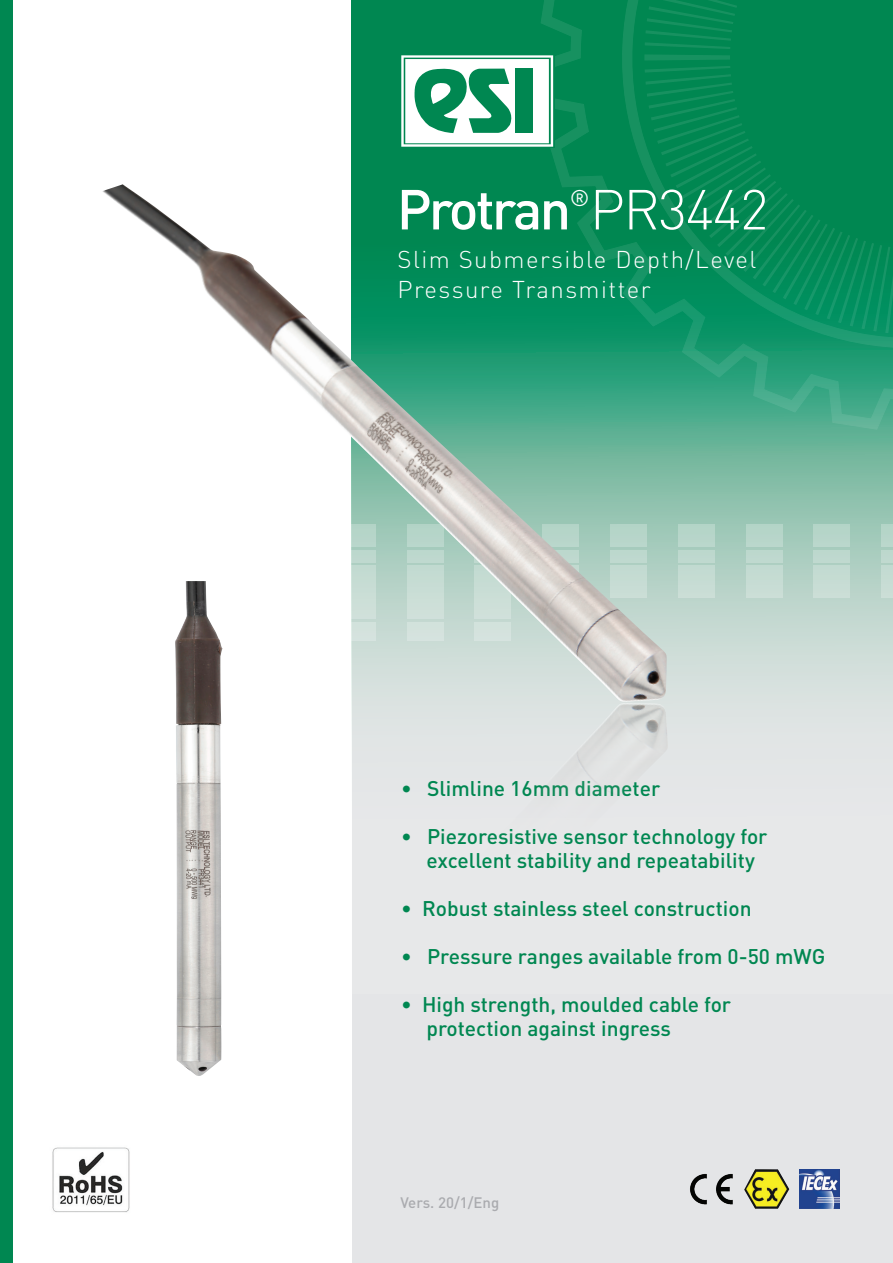
<style>
.page{position:relative;width:893px;height:1263px;background:#fff}
.page>*{position:absolute;margin:0;border:0;box-sizing:border-box;transform-origin:0 0}
.t1{font:500 55.5px "DINOT";letter-spacing:-.05em;color:#fff}
.t2{font:300 24px/30px "DINOT";letter-spacing:.06em;color:#fff}
.t3{font:22.5px "DINOT";color:#fff}
.t4{font:500 21px "DINOT";color:#008751}
.t5{font:500 15px "DINOT";color:#aaabaf}
.s1{font-weight:300}
</style>
<div class="page">
<div style="left:352px;top:0;width:541px;height:1263px;background:#e4e5e7"></div>
<svg style="left:352px;top:0;width:541px;height:695px;background:#76b89e"></svg>
<div style="left:678px;top:565px;width:37px;height:32px;background:#c5dcd3"></div>
<div style="left:678px;top:550px;width:37px;height:12px;background:#bdd8ce"></div>
<div style="left:678px;top:524px;width:37px;height:23px;background:#b7d5ca"></div>
<div style="left:746px;top:524px;width:36px;height:23px;background:#b7d5ca"></div>
<div style="left:746px;top:565px;width:36px;height:32px;background:#c6dcd4"></div>
<div style="left:746px;top:550px;width:36px;height:12px;background:#bed8ce"></div>
<div style="left:814px;top:524px;width:36px;height:23px;background:#b7d5ca"></div>
<div style="left:814px;top:550px;width:36px;height:12px;background:#bed8ce"></div>
<div style="left:814px;top:565px;width:36px;height:32px;background:#c6dcd4"></div>
<div style="left:881px;top:524px;width:12px;height:23px;background:#b7d5ca"></div>
<div style="left:881px;top:565px;width:12px;height:32px;background:#c6dcd4"></div>
<div style="left:881px;top:550px;width:12px;height:12px;background:#bed8ce"></div>
<svg style="left:539px;top:0;width:354px;height:431px;background:#23996f"></svg>
<svg style="left:620px;top:0;width:273px;height:351px;background:#048a56"></svg>
<div style="left:0;top:0;width:13px;height:1263px;background:#008751"></div>
<svg style="left:400px;top:54px;width:155px;height:94px;background:#8cc9b1"></svg>
<img style="left:52px;top:1147px;width:78px;height:65px">
<img style="left:800px;top:1169px;width:39px;height:40px">
<img style="left:744px;top:1169px;width:45px;height:40px">
<img style="left:690px;top:1173px;width:43px;height:32px">
<img style="left:351px;top:703px;width:317px;height:84px">
<img style="left:102px;top:184px;width:565px;height:518px">
<img style="left:175px;top:581px;width:48px;height:495px">
<p class="t3" style="left:570px;top:182px;width:21px">®</p>
<h1 class="t1" style="left:397px;top:172px;width:373px">Protran <span class="s1">PR3442</span></h1>
<p class="t2" style="left:398px;top:244px;width:360px">Slim Submersible Depth/Level<br>Pressure Transmitter</p>
<p class="t4" style="left:401px;top:774px;width:261px">• Slimline 16mm diameter</p>
<p class="t4" style="left:401px;top:822px;width:368px">• Piezoresistive sensor technology for</p>
<p class="t4" style="left:426px;top:846px;width:330px">excellent stability and repeatability</p>
<p class="t4" style="left:401px;top:894px;width:352px">• Robust stainless steel construction</p>
<p class="t4" style="left:401px;top:942px;width:426px">• Pressure ranges available from 0-50 mWG</p>
<p class="t4" style="left:401px;top:990px;width:331px">• High strength, moulded cable for</p>
<p class="t4" style="left:426px;top:1014px;width:246px">protection against ingress</p>
<p class="t5" style="left:400px;top:1192px;width:100px">Vers. 20/1/Eng</p>
</div>
